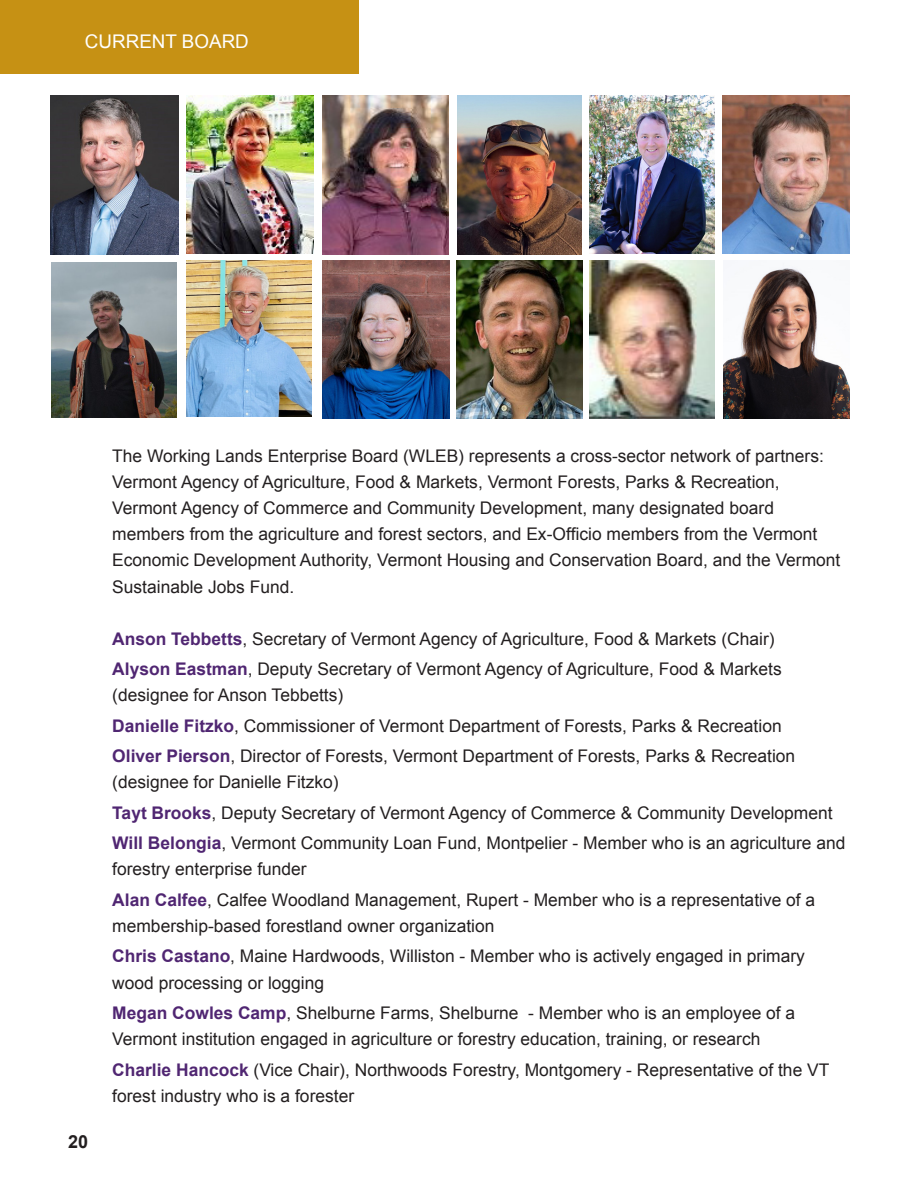
<style>
.page{position:relative;width:918px;height:1188px;background:#fff}
.page>*{position:absolute;margin:0;border:0;box-sizing:border-box;transform-origin:0 0}
.t1{font:18.9px "Arial";color:#fff}
.t2{font:700 18px "Arial";color:#231f20}
.t3{font:17.4px/26.1px "Arial";color:#231f20}
.s1{font-weight:700;color:#502672}
</style>
<div class="page">
<div style="left:0;top:0;width:358px;height:73px;background:#c69114"></div>
<img style="left:51px;top:96px;width:127px;height:159px">
<img style="left:187px;top:95px;width:126px;height:159px">
<img style="left:456px;top:261px;width:126px;height:158px">
<img style="left:322px;top:260px;width:127px;height:159px">
<img style="left:457px;top:95px;width:124px;height:159px">
<img style="left:723px;top:96px;width:126px;height:158px">
<img style="left:51px;top:262px;width:125px;height:156px">
<img style="left:723px;top:267px;width:126px;height:152px">
<img style="left:187px;top:261px;width:124px;height:155px">
<img style="left:322px;top:95px;width:127px;height:160px">
<img style="left:590px;top:261px;width:125px;height:158px">
<img style="left:589px;top:95px;width:126px;height:159px">
<p class="t1" style="left:85px;top:29px;width:165px">CURRENT BOARD</p>
<p class="t2" style="left:68px;top:1130px;width:22px">20</p>
<p class="t3" style="left:112px;top:443px;width:730px">The Working Lands Enterprise Board (WLEB) represents a cross-sector network of partners:<br>Vermont Agency of Agriculture, Food &amp; Markets, Vermont Forests, Parks &amp; Recreation, Vermont Agency of Commerce and Community Development, many designated board members from the agriculture and forest sectors, and Ex-Officio members from the Vermont Economic Development Authority, Vermont Housing and Conservation Board, and the Vermont Sustainable Jobs Fund.</p>
<p class="t3" style="left:112px;top:626px;width:664px"><span class="s1">Anson Tebbetts</span>, Secretary of Vermont Agency of Agriculture, Food &amp; Markets (Chair)</p>
<p class="t3" style="left:112px;top:656px;width:671px"><span class="s1">Alyson Eastman</span>, Deputy Secretary of Vermont Agency of Agriculture, Food &amp; Markets (designee for Anson Tebbetts)</p>
<p class="t3" style="left:112px;top:713px;width:671px"><span class="s1">Danielle Fitzko</span>, Commissioner of Vermont Department of Forests, Parks &amp; Recreation</p>
<p class="t3" style="left:112px;top:743px;width:684px"><span class="s1">Oliver Pierson</span>, Director of Forests, Vermont Department of Forests, Parks &amp; Recreation</p>
<p class="t3" style="left:112px;top:769px;width:228px">(designee for Danielle Fitzko)</p>
<p class="t3" style="left:112px;top:800px;width:722px"><span class="s1">Tayt Brooks</span>, Deputy Secretary of Vermont Agency of Commerce &amp; Community Development</p>
<p class="t3" style="left:112px;top:830px;width:735px"><span class="s1">Will Belongia</span>, Vermont Community Loan Fund, Montpelier - Member who is an agriculture and forestry enterprise funder</p>
<p class="t3" style="left:112px;top:887px;width:704px"><span class="s1">Alan Calfee</span>, Calfee Woodland Management, Rupert - Member who is a representative of a membership-based forestland owner organization</p>
<p class="t3" style="left:112px;top:943px;width:694px"><span class="s1">Chris Castano</span>, Maine Hardwoods, Williston - Member who is actively engaged in primary wood processing or logging</p>
<p class="t3" style="left:112px;top:1000px;width:684px"><span class="s1">Megan Cowles Camp</span>, Shelburne Farms, Shelburne - Member who is an employee of a<br>Vermont institution engaged in agriculture or forestry education, training, or research</p>
<p class="t3" style="left:112px;top:1057px;width:719px"><span class="s1">Charlie Hancock</span> (Vice Chair), Northwoods Forestry, Montgomery - Representative of the VT forest industry who is a forester</p>
</div>
